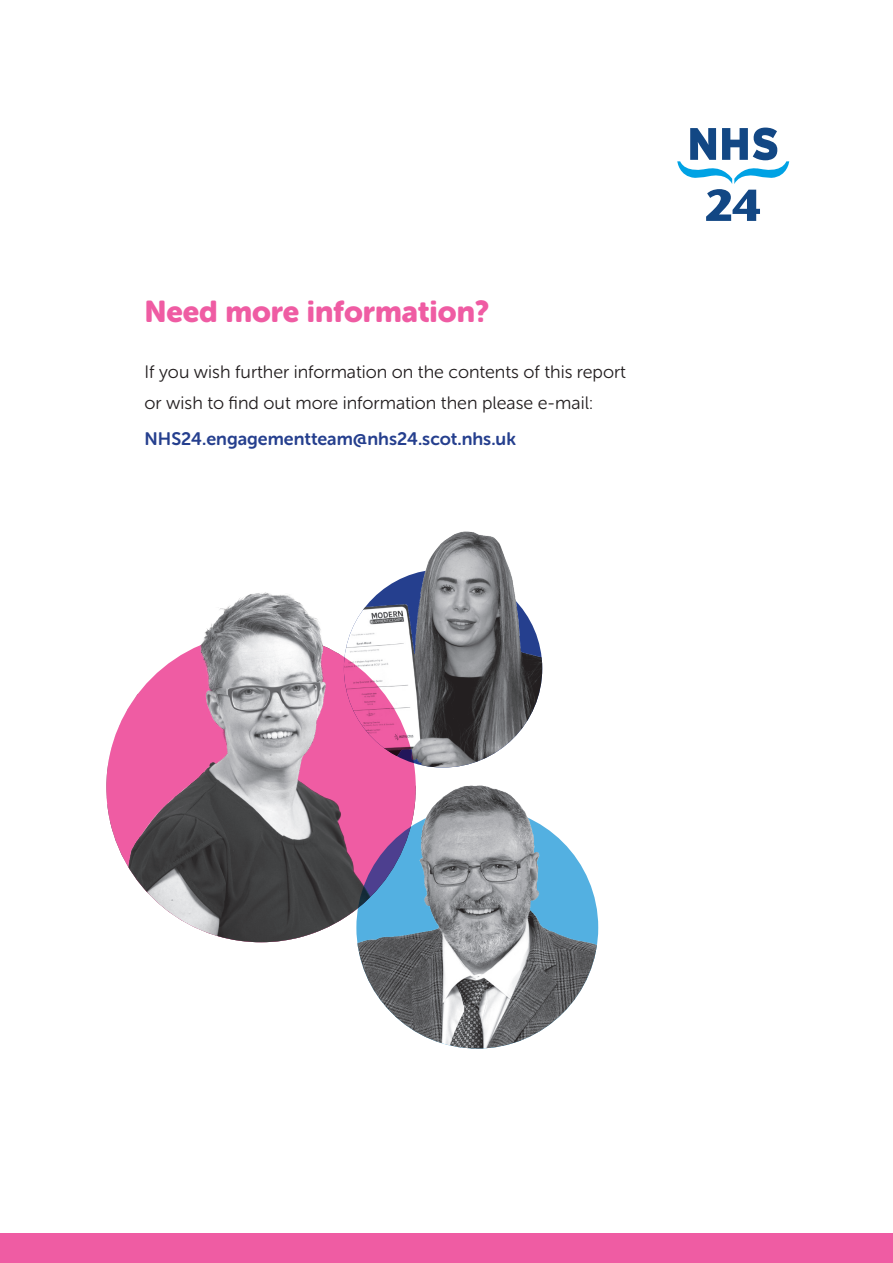
<style>
.page{position:relative;width:893px;height:1263px;background:#fff}
.page>*{position:absolute;margin:0;border:0;box-sizing:border-box;transform-origin:0 0}
.t1{font:30px "Museo Sans Rounded 900";color:#ef5ca3}
.t2{font:18px/31.5px "Museo Sans Rounded 300";color:#231f20}
.t3{font:18px "Museo Sans Rounded 700";color:#253f8e}
</style>
<div class="page">
<div style="left:0;top:1233px;width:893px;height:30px;background:#ef5ca3"></div>
<svg style="left:677px;top:128px;width:112px;height:93px"></svg>
<div style="left:106px;top:633px;width:310px;height:309px;background:#ef5ca3;border-radius:50%"></div>
<img style="left:123px;top:634px;width:276px;height:308px">
<img style="left:344px;top:569px;width:198px;height:198px;border-radius:99px">
<img style="left:356px;top:807px;width:242px;height:241px;border-radius:121px">
<img style="left:411px;top:762px;width:167px;height:98px">
<img style="left:156px;top:592px;width:179px;height:77px">
<img style="left:394px;top:531px;width:144px;height:109px">
<h1 class="t1" style="left:145px;top:295px;width:346px">Need more information?</h1>
<p class="t2" style="left:145px;top:356px;width:483px">If you wish further information on the contents of this report or wish to find out more information then please e-mail:</p>
<p class="t3" style="left:145px;top:429px;width:373px">NHS24.engagementteam@nhs24.scot.nhs.uk</p>
</div>
